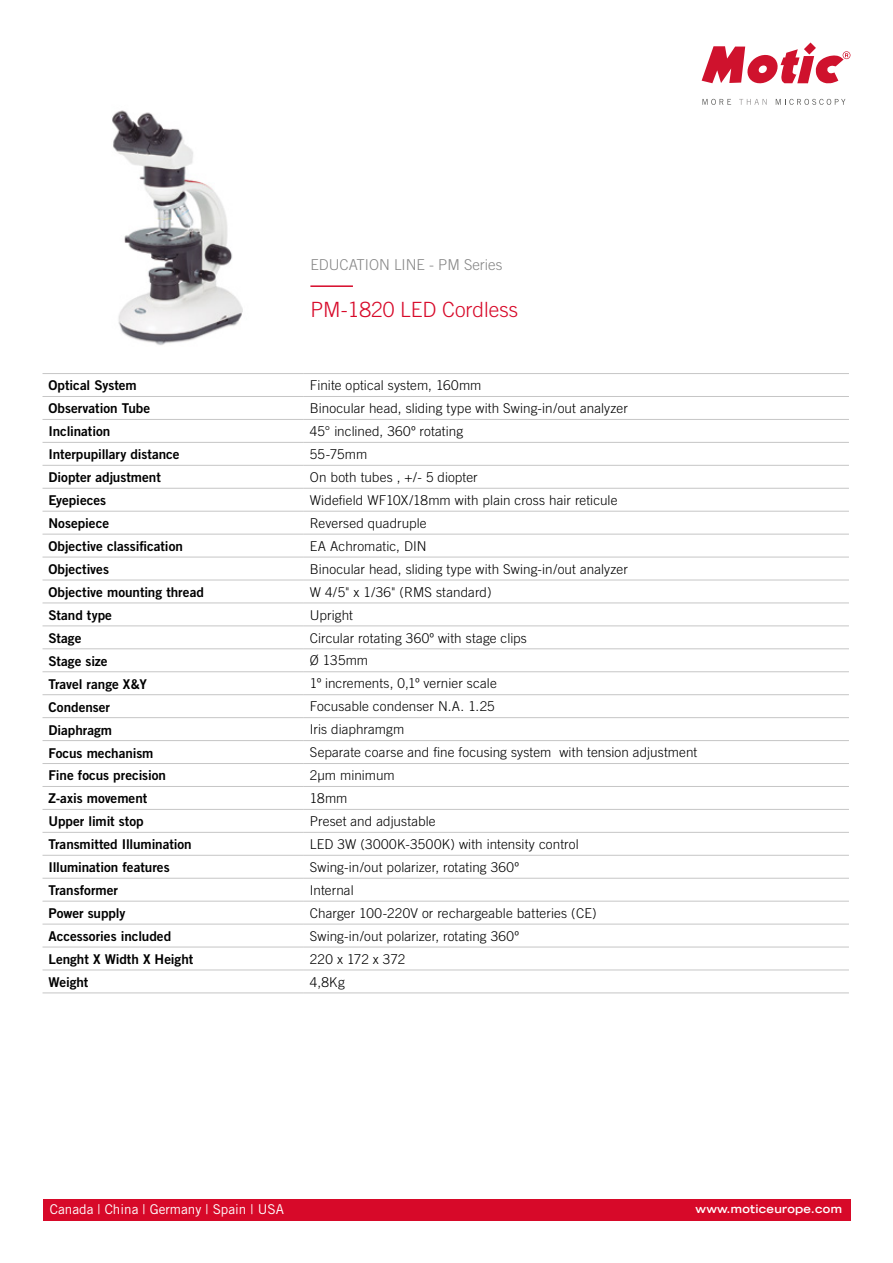
<style>
.page{position:relative;width:893px;height:1263px;background:#fff}
.page>*{position:absolute;margin:0;border:0;box-sizing:border-box;transform-origin:0 0}
.t1{font:300 21px "Trade Gothic";color:#d70929}
.t2{font:300 15px "Trade Gothic";color:#878787}
.t3{font:300 13.5px "Trade Gothic";letter-spacing:.005em;color:#000}
.t4{font:13.5px "Trade Gothic Bold Two";letter-spacing:-.005em;color:#000}
.t5{font:13.5px "Trade Gothic";color:#fff}
.t6{font:700 expanded 11.25px "Trade Gothic LH";letter-spacing:.025em;color:#fff}
</style>
<div class="page">
<svg style="left:702px;top:43px;width:148px;height:41px"></svg>
<svg style="left:702px;top:99px;width:29px;height:6px"></svg>
<svg style="left:739px;top:99px;width:28px;height:6px"></svg>
<svg style="left:776px;top:99px;width:69px;height:6px"></svg>
<div style="left:43px;top:1199px;width:807px;height:21px;background:#d70929"></div>
<hr style="left:43px;top:373px;width:261px;height:1px;background:#c6c6c6">
<hr style="left:304px;top:373px;width:545px;height:1px;background:#c6c6c6">
<hr style="left:43px;top:396px;width:261px;height:1px;background:#c6c6c6">
<hr style="left:304px;top:396px;width:545px;height:1px;background:#c6c6c6">
<hr style="left:43px;top:419px;width:261px;height:1px;background:#c6c6c6">
<hr style="left:304px;top:419px;width:545px;height:1px;background:#c6c6c6">
<hr style="left:43px;top:442px;width:261px;height:1px;background:#c6c6c6">
<hr style="left:304px;top:442px;width:545px;height:1px;background:#c6c6c6">
<hr style="left:43px;top:465px;width:261px;height:1px;background:#c6c6c6">
<hr style="left:304px;top:465px;width:545px;height:1px;background:#c6c6c6">
<hr style="left:43px;top:488px;width:261px;height:1px;background:#c6c6c6">
<hr style="left:304px;top:488px;width:545px;height:1px;background:#c6c6c6">
<hr style="left:43px;top:511px;width:261px;height:1px;background:#c6c6c6">
<hr style="left:304px;top:511px;width:545px;height:1px;background:#c6c6c6">
<hr style="left:43px;top:534px;width:261px;height:1px;background:#c6c6c6">
<hr style="left:304px;top:534px;width:545px;height:1px;background:#c6c6c6">
<hr style="left:43px;top:557px;width:261px;height:1px;background:#c6c6c6">
<hr style="left:304px;top:557px;width:545px;height:1px;background:#c6c6c6">
<hr style="left:43px;top:580px;width:261px;height:1px;background:#c6c6c6">
<hr style="left:304px;top:580px;width:545px;height:1px;background:#c6c6c6">
<hr style="left:43px;top:603px;width:261px;height:1px;background:#c6c6c6">
<hr style="left:304px;top:603px;width:545px;height:1px;background:#c6c6c6">
<hr style="left:43px;top:626px;width:261px;height:1px;background:#c6c6c6">
<hr style="left:304px;top:626px;width:545px;height:1px;background:#c6c6c6">
<hr style="left:43px;top:648px;width:261px;height:1px;background:#c6c6c6">
<hr style="left:304px;top:648px;width:545px;height:1px;background:#c6c6c6">
<hr style="left:43px;top:671px;width:261px;height:1px;background:#c6c6c6">
<hr style="left:304px;top:671px;width:545px;height:1px;background:#c6c6c6">
<hr style="left:43px;top:694px;width:261px;height:1px;background:#c6c6c6">
<hr style="left:304px;top:694px;width:545px;height:1px;background:#c6c6c6">
<hr style="left:43px;top:717px;width:261px;height:1px;background:#c6c6c6">
<hr style="left:304px;top:717px;width:545px;height:1px;background:#c6c6c6">
<hr style="left:43px;top:740px;width:261px;height:1px;background:#c6c6c6">
<hr style="left:304px;top:740px;width:545px;height:1px;background:#c6c6c6">
<hr style="left:43px;top:763px;width:261px;height:1px;background:#c6c6c6">
<hr style="left:304px;top:763px;width:545px;height:1px;background:#c6c6c6">
<hr style="left:43px;top:786px;width:261px;height:1px;background:#c6c6c6">
<hr style="left:304px;top:786px;width:545px;height:1px;background:#c6c6c6">
<hr style="left:43px;top:809px;width:261px;height:1px;background:#c6c6c6">
<hr style="left:304px;top:809px;width:545px;height:1px;background:#c6c6c6">
<hr style="left:43px;top:832px;width:261px;height:1px;background:#c6c6c6">
<hr style="left:304px;top:832px;width:545px;height:1px;background:#c6c6c6">
<hr style="left:43px;top:855px;width:261px;height:1px;background:#c6c6c6">
<hr style="left:304px;top:855px;width:545px;height:1px;background:#c6c6c6">
<hr style="left:43px;top:878px;width:261px;height:1px;background:#c6c6c6">
<hr style="left:304px;top:878px;width:545px;height:1px;background:#c6c6c6">
<hr style="left:43px;top:901px;width:261px;height:1px;background:#c6c6c6">
<hr style="left:304px;top:901px;width:545px;height:1px;background:#c6c6c6">
<hr style="left:43px;top:924px;width:261px;height:1px;background:#c6c6c6">
<hr style="left:304px;top:924px;width:545px;height:1px;background:#c6c6c6">
<hr style="left:43px;top:947px;width:261px;height:1px;background:#c6c6c6">
<hr style="left:304px;top:947px;width:545px;height:1px;background:#c6c6c6">
<hr style="left:43px;top:970px;width:261px;height:1px;background:#c6c6c6">
<hr style="left:304px;top:970px;width:545px;height:1px;background:#c6c6c6">
<hr style="left:43px;top:993px;width:261px;height:1px;background:#c6c6c6">
<hr style="left:304px;top:993px;width:545px;height:1px;background:#c6c6c6">
<hr style="left:310px;top:285px;width:43px;height:2px;background:#d70929">
<img style="left:112px;top:110px;width:131px;height:235px">
<p class="t2" style="left:310px;top:256px;width:193px">EDUCATION LINE - PM Series</p>
<h1 class="t1" style="left:310px;top:297px;width:209px">PM-1820 LED Cordless</h1>
<p class="t4" style="left:49px;top:377px;width:90px">Optical System</p>
<p class="t3" style="left:310px;top:377px;width:173px">Finite optical system, 160mm</p>
<p class="t4" style="left:49px;top:400px;width:103px">Observation Tube</p>
<p class="t3" style="left:310px;top:400px;width:319px">Binocular head, sliding type with Swing-in/out analyzer</p>
<p class="t4" style="left:49px;top:423px;width:63px">Inclination</p>
<p class="t3" style="left:310px;top:423px;width:155px">45° inclined, 360º rotating</p>
<p class="t4" style="left:49px;top:446px;width:133px">Interpupillary distance</p>
<p class="t3" style="left:310px;top:446px;width:59px">55-75mm</p>
<p class="t4" style="left:49px;top:469px;width:114px">Diopter adjustment</p>
<p class="t3" style="left:310px;top:469px;width:169px">On both tubes , +/- 5 diopter</p>
<p class="t4" style="left:49px;top:492px;width:59px">Eyepieces</p>
<p class="t3" style="left:310px;top:492px;width:309px">Widefield WF10X/18mm with plain cross hair reticule</p>
<p class="t4" style="left:49px;top:515px;width:62px">Nosepiece</p>
<p class="t3" style="left:310px;top:515px;width:118px">Reversed quadruple</p>
<p class="t4" style="left:49px;top:538px;width:136px">Objective classification</p>
<p class="t3" style="left:310px;top:538px;width:118px">EA Achromatic, DIN</p>
<p class="t4" style="left:49px;top:561px;width:62px">Objectives</p>
<p class="t3" style="left:310px;top:561px;width:319px">Binocular head, sliding type with Swing-in/out analyzer</p>
<p class="t4" style="left:49px;top:584px;width:157px">Objective mounting thread</p>
<p class="t3" style="left:310px;top:584px;width:183px">W 4/5" x 1/36" (RMS standard)</p>
<p class="t4" style="left:49px;top:607px;width:65px">Stand type</p>
<p class="t3" style="left:310px;top:607px;width:45px">Upright</p>
<p class="t4" style="left:49px;top:630px;width:34px">Stage</p>
<p class="t3" style="left:310px;top:630px;width:219px">Circular rotating 360º with stage clips</p>
<p class="t4" style="left:49px;top:652px;width:61px">Stage size</p>
<p class="t3" style="left:310px;top:653px;width:60px">Ø 135mm</p>
<p class="t4" style="left:49px;top:675px;width:100px">Travel range X&amp;Y</p>
<p class="t3" style="left:310px;top:676px;width:188px">1º increments, 0,1º vernier scale</p>
<p class="t4" style="left:49px;top:698px;width:63px">Condenser</p>
<p class="t3" style="left:310px;top:698px;width:186px">Focusable condenser N.A. 1.25</p>
<p class="t4" style="left:49px;top:721px;width:65px">Diaphragm</p>
<p class="t3" style="left:310px;top:721px;width:96px">Iris diaphramgm</p>
<p class="t4" style="left:49px;top:744px;width:107px">Focus mechanism</p>
<p class="t3" style="left:310px;top:744px;width:389px">Separate coarse and fine focusing system with tension adjustment</p>
<p class="t4" style="left:49px;top:767px;width:119px">Fine focus precision</p>
<p class="t3" style="left:310px;top:767px;width:86px">2µm minimum</p>
<p class="t4" style="left:49px;top:790px;width:100px">Z-axis movement</p>
<p class="t3" style="left:310px;top:790px;width:39px">18mm</p>
<p class="t4" style="left:49px;top:813px;width:97px">Upper limit stop</p>
<p class="t3" style="left:310px;top:813px;width:127px">Preset and adjustable</p>
<p class="t4" style="left:49px;top:836px;width:145px">Transmitted Illumination</p>
<p class="t3" style="left:310px;top:836px;width:270px">LED 3W (3000K-3500K) with intensity control</p>
<p class="t4" style="left:49px;top:859px;width:123px">Illumination features</p>
<p class="t3" style="left:310px;top:859px;width:211px">Swing-in/out polarizer, rotating 360º</p>
<p class="t4" style="left:49px;top:882px;width:71px">Transformer</p>
<p class="t3" style="left:310px;top:882px;width:45px">Internal</p>
<p class="t4" style="left:49px;top:905px;width:79px">Power supply</p>
<p class="t3" style="left:310px;top:905px;width:288px">Charger 100-220V or rechargeable batteries (CE)</p>
<p class="t4" style="left:49px;top:928px;width:124px">Accessories included</p>
<p class="t3" style="left:310px;top:928px;width:211px">Swing-in/out polarizer, rotating 360º</p>
<p class="t4" style="left:49px;top:951px;width:146px">Lenght X Width X Height</p>
<p class="t3" style="left:310px;top:951px;width:97px">220 x 172 x 372</p>
<p class="t4" style="left:49px;top:974px;width:41px">Weight</p>
<p class="t3" style="left:310px;top:974px;width:36px">4,8Kg</p>
<p class="t5" style="left:50px;top:1201px;width:235px">Canada | China | Germany | Spain | USA</p>
<p class="t6" style="left:695px;top:1201px;width:148px">www.moticeurope.com</p>
</div>
